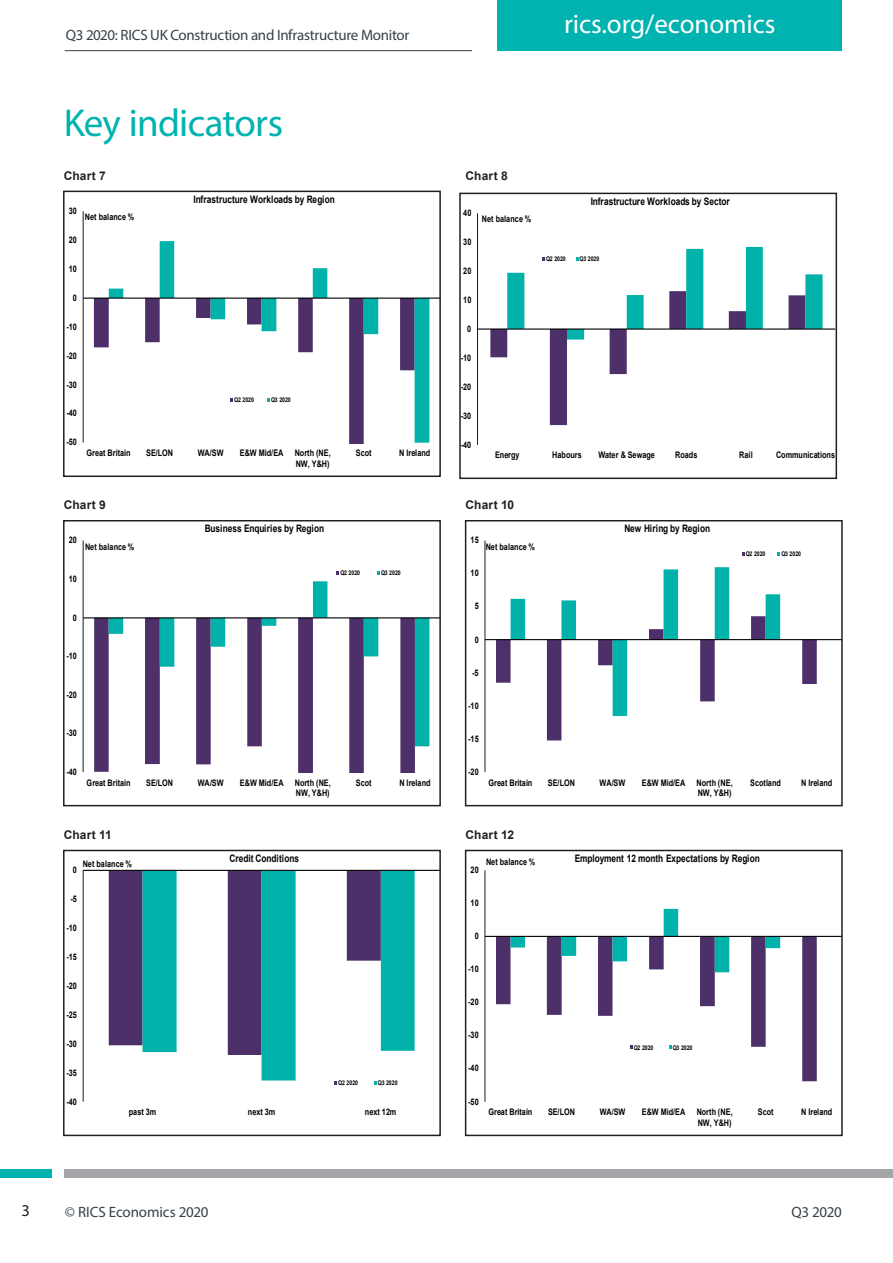
<style>
.page{position:relative;width:893px;height:1263px;background:#fff}
.page>*{position:absolute;margin:0;border:0;box-sizing:border-box;transform-origin:0 0}
.Main_Header{font:39px "Myriad Pro";letter-spacing:-.02em;color:#00b3b0}
.t1{font:27px "Myriad Pro";letter-spacing:-.005em;color:#fff}
.t2{font:16.5px "Myriad Pro";color:#231f20}
.t3{font:15px "Myriad Pro";letter-spacing:-.02em;color:#36414a}
.Chart_description_te{font:700 12px "Arial";letter-spacing:.01em;color:#231f20}
.t4{font:700 10.35px "Arial";letter-spacing:.005em;color:#000;scale:.8 1}
.t5{font:700 10.35px "Arial";letter-spacing:-.015em;color:#000;scale:.81 1}
.t6{font:700 10.35px "Arial";letter-spacing:.005em;color:#000;scale:.81 1}
.t7{font:700 10.35px "Arial";letter-spacing:-.015em;color:#000;scale:.8 1}
.t8{font:700 9px/10.4px "Arial";letter-spacing:.01em;color:#000;text-align:right;scale:.8 1}
.t9{font:700 9px/10.4px "Arial";letter-spacing:.01em;color:#000;text-align:right;scale:.81 1}
.t10{font:700 6.45px "Arial";letter-spacing:-.005em;color:#000;scale:.8 1}
.t11{font:700 6.45px "Arial";letter-spacing:-.005em;color:#000;scale:.81 1}
</style>
<div class="page">
<div style="left:497px;top:0;width:345px;height:51px;background:#00b3b0"></div>
<hr style="left:65px;top:50px;width:407px;height:1px;background:#36414a">
<div style="left:0;top:1169px;width:51px;height:9px;background:#00b3b0"></div>
<div style="left:64px;top:1169px;width:829px;height:9px;background:#a4a5a9"></div>
<svg style="left:94px;top:299px;width:15px;height:49px"></svg>
<svg style="left:109px;top:241px;width:320px;height:202px"></svg>
<hr style="left:83px;top:211px;width:1px;height:231px;background:#000">
<hr style="left:83px;top:298px;width:357px;height:1px;background:#000">
<div style="left:63px;top:191px;width:378px;height:286px;border:2px solid #231f20"></div>
<div style="left:109px;top:871px;width:34px;height:181px;background:#4d3069"></div>
<svg style="left:143px;top:871px;width:272px;height:209px"></svg>
<hr style="left:83px;top:870px;width:1px;height:232px;background:#000">
<hr style="left:83px;top:870px;width:357px;height:1px;background:#000">
<svg style="left:374px;top:1081px;width:3px;height:4px"></svg>
<div style="left:63px;top:850px;width:378px;height:286px;border:2px solid #231f20"></div>
<svg style="left:94px;top:619px;width:321px;height:153px"></svg>
<svg style="left:109px;top:581px;width:320px;height:165px"></svg>
<hr style="left:83px;top:540px;width:1px;height:232px;background:#000">
<hr style="left:83px;top:618px;width:357px;height:1px;background:#000">
<div style="left:63px;top:520px;width:378px;height:286px;border:2px solid #231f20"></div>
<hr style="left:477px;top:213px;width:1px;height:232px;background:#000">
<hr style="left:477px;top:329px;width:358px;height:1px;background:#000">
<svg style="left:490px;top:247px;width:333px;height:178px"></svg>
<div style="left:459px;top:193px;width:378px;height:286px;border:2px solid #231f20"></div>
<svg style="left:496px;top:937px;width:321px;height:144px"></svg>
<svg style="left:510px;top:909px;width:270px;height:63px"></svg>
<hr style="left:485px;top:870px;width:1px;height:232px;background:#000">
<hr style="left:485px;top:936px;width:357px;height:1px;background:#000">
<div style="left:465px;top:850px;width:378px;height:286px;border:2px solid #231f20"></div>
<svg style="left:496px;top:567px;width:321px;height:173px"></svg>
<hr style="left:485px;top:541px;width:1px;height:231px;background:#000">
<hr style="left:485px;top:639px;width:357px;height:1px;background:#000">
<div style="left:465px;top:520px;width:378px;height:286px;border:2px solid #231f20"></div>
<h3 class="t2" style="left:21px;top:1200px;width:10px">3</h3>
<h3 class="t3" style="left:66px;top:25px;width:345px">Q3 2020: RICS UK Construction and Infrastructure Monitor</h3>
<h2 class="t1" style="left:564px;top:7px;width:213px">rics.org/economics</h2>
<p class="Main_Header" style="left:64px;top:98px;width:221px">Key indicators</p>
<p class="Chart_description_te" style="left:64px;top:167px;width:44px">Chart 7</p>
<p class="Chart_description_te" style="left:466px;top:167px;width:44px">Chart 8</p>
<p class="t8" style="left:69px;top:206px;width:12px">30</p>
<p class="t8" style="left:85px;top:212px;width:63px">Net balance %</p>
<p class="t4" style="left:194px;top:192px;width:178px">Infrastructure Workloads by Region</p>
<p class="t8" style="left:463px;top:208px;width:12px">40</p>
<p class="t8" style="left:482px;top:214px;width:63px">Net balance %</p>
<p class="t4" style="left:591px;top:194px;width:175px">Infrastructure Workloads by Sector</p>
<p class="t8" style="left:69px;top:235px;width:12px">20</p>
<p class="t8" style="left:463px;top:237px;width:12px">30</p>
<p class="t10" style="left:546px;top:254px;width:26px">Q2 2020</p>
<p class="t10" style="left:580px;top:254px;width:26px">Q3 2020</p>
<p class="t8" style="left:69px;top:264px;width:12px">10</p>
<p class="t8" style="left:463px;top:266px;width:12px">20</p>
<p class="t8" style="left:73px;top:292px;width:7px">0</p>
<p class="t8" style="left:463px;top:295px;width:12px">10</p>
<p class="t8" style="left:66px;top:321px;width:15px">-10</p>
<p class="t8" style="left:467px;top:324px;width:7px">0</p>
<p class="t8" style="left:66px;top:350px;width:15px">-20</p>
<p class="t8" style="left:461px;top:352px;width:15px">-10</p>
<p class="t8" style="left:66px;top:379px;width:15px">-30</p>
<p class="t8" style="left:461px;top:381px;width:15px">-20</p>
<p class="t10" style="left:234px;top:395px;width:26px">Q2 2020</p>
<p class="t10" style="left:271px;top:395px;width:26px">Q3 2020</p>
<p class="t8" style="left:66px;top:408px;width:15px">-40</p>
<p class="t8" style="left:461px;top:410px;width:15px">-30</p>
<p class="t8" style="left:66px;top:437px;width:15px">-50</p>
<p class="t8" style="left:87px;top:448px;width:56px">Great Britain</p>
<p class="t8" style="left:146px;top:448px;width:35px">SE/LON</p>
<p class="t8" style="left:198px;top:448px;width:34px">WA/SW</p>
<p class="t8" style="left:240px;top:448px;width:115px">E&amp;W Mid/EA North (NE,<br>NW, Y&amp;H)</p>
<p class="t8" style="left:356px;top:448px;width:21px">Scot</p>
<p class="t8" style="left:399px;top:448px;width:41px">N Ireland</p>
<p class="t8" style="left:461px;top:439px;width:15px">-40</p>
<p class="t8" style="left:495px;top:450px;width:32px">Energy</p>
<p class="t8" style="left:552px;top:450px;width:38px">Habours</p>
<p class="t8" style="left:598px;top:450px;width:72px">Water &amp; Sewage</p>
<p class="t8" style="left:675px;top:450px;width:29px">Roads</p>
<p class="t8" style="left:739px;top:450px;width:18px">Rail</p>
<p class="t8" style="left:776px;top:450px;width:75px">Communications</p>
<p class="Chart_description_te" style="left:64px;top:497px;width:44px">Chart 9</p>
<p class="Chart_description_te" style="left:466px;top:497px;width:50px">Chart 10</p>
<p class="t6" style="left:205px;top:521px;width:149px">Business Enquiries by Region</p>
<p class="t7" style="left:625px;top:521px;width:108px">New Hiring by Region</p>
<p class="t9" style="left:69px;top:535px;width:12px">20</p>
<p class="t9" style="left:85px;top:541px;width:62px">Net balance %</p>
<p class="t8" style="left:471px;top:535px;width:12px">15</p>
<p class="t8" style="left:486px;top:542px;width:63px">Net balance %</p>
<p class="t10" style="left:746px;top:549px;width:26px">Q2 2020</p>
<p class="t10" style="left:781px;top:549px;width:26px">Q3 2020</p>
<p class="t9" style="left:69px;top:574px;width:12px">10</p>
<p class="t11" style="left:340px;top:568px;width:26px">Q2 2020</p>
<p class="t11" style="left:381px;top:568px;width:26px">Q3 2020</p>
<p class="t8" style="left:471px;top:568px;width:12px">10</p>
<p class="t8" style="left:475px;top:601px;width:7px">5</p>
<p class="t9" style="left:73px;top:612px;width:6px">0</p>
<p class="t8" style="left:475px;top:634px;width:7px">0</p>
<p class="t9" style="left:66px;top:651px;width:14px">-10</p>
<p class="t8" style="left:472px;top:667px;width:9px">-5</p>
<p class="t9" style="left:66px;top:689px;width:14px">-20</p>
<p class="t8" style="left:468px;top:700px;width:15px">-10</p>
<p class="t9" style="left:66px;top:728px;width:14px">-30</p>
<p class="t8" style="left:468px;top:733px;width:15px">-15</p>
<p class="t9" style="left:66px;top:766px;width:14px">-40</p>
<p class="t8" style="left:468px;top:766px;width:15px">-20</p>
<p class="t9" style="left:87px;top:777px;width:56px">Great Britain</p>
<p class="t9" style="left:146px;top:777px;width:35px">SE/LON</p>
<p class="t9" style="left:198px;top:777px;width:33px">WA/SW</p>
<p class="t9" style="left:240px;top:777px;width:114px">E&amp;W Mid/EA North (NE,<br>NW, Y&amp;H)</p>
<p class="t9" style="left:356px;top:777px;width:21px">Scot</p>
<p class="t9" style="left:399px;top:777px;width:40px">N Ireland</p>
<p class="t8" style="left:488px;top:777px;width:56px">Great Britain</p>
<p class="t8" style="left:548px;top:777px;width:35px">SE/LON</p>
<p class="t8" style="left:600px;top:777px;width:34px">WA/SW</p>
<p class="t8" style="left:642px;top:777px;width:115px">E&amp;W Mid/EA North (NE,<br>NW, Y&amp;H)</p>
<p class="t8" style="left:750px;top:777px;width:40px">Scotland</p>
<p class="t8" style="left:801px;top:777px;width:40px">N Ireland</p>
<p class="Chart_description_te" style="left:64px;top:826px;width:50px">Chart 11</p>
<p class="Chart_description_te" style="left:466px;top:826px;width:50px">Chart 12</p>
<p class="t8" style="left:83px;top:859px;width:63px">Net balance %</p>
<p class="t8" style="left:73px;top:865px;width:7px">0</p>
<p class="t4" style="left:229px;top:851px;width:89px">Credit Conditions</p>
<p class="t9" style="left:471px;top:865px;width:12px">20</p>
<p class="t9" style="left:486px;top:856px;width:62px">Net balance %</p>
<p class="t5" style="left:575px;top:851px;width:230px">Employment 12 month Expectations by Region</p>
<p class="t8" style="left:70px;top:894px;width:9px">-5</p>
<p class="t9" style="left:471px;top:898px;width:12px">10</p>
<p class="t8" style="left:66px;top:923px;width:15px">-10</p>
<p class="t9" style="left:475px;top:931px;width:6px">0</p>
<p class="t8" style="left:66px;top:952px;width:15px">-15</p>
<p class="t9" style="left:468px;top:964px;width:14px">-10</p>
<p class="t8" style="left:66px;top:980px;width:15px">-20</p>
<p class="t9" style="left:468px;top:997px;width:14px">-20</p>
<p class="t8" style="left:66px;top:1009px;width:15px">-25</p>
<p class="t8" style="left:66px;top:1038px;width:15px">-30</p>
<p class="t9" style="left:468px;top:1030px;width:14px">-30</p>
<p class="t11" style="left:634px;top:1043px;width:26px">Q2 2020</p>
<p class="t11" style="left:673px;top:1043px;width:26px">Q3 2020</p>
<p class="t8" style="left:66px;top:1067px;width:15px">-35</p>
<p class="t9" style="left:468px;top:1063px;width:14px">-40</p>
<p class="t10" style="left:338px;top:1078px;width:26px">Q2 2020</p>
<p class="t10" style="left:378px;top:1078px;width:26px">Q3 2020</p>
<p class="t8" style="left:66px;top:1096px;width:15px">-40</p>
<p class="t9" style="left:468px;top:1096px;width:14px">-50</p>
<p class="t8" style="left:129px;top:1107px;width:36px">past 3m</p>
<p class="t8" style="left:248px;top:1107px;width:36px">next 3m</p>
<p class="t8" style="left:365px;top:1107px;width:41px">next 12m</p>
<p class="t9" style="left:488px;top:1107px;width:56px">Great Britain</p>
<p class="t9" style="left:548px;top:1107px;width:35px">SE/LON</p>
<p class="t9" style="left:600px;top:1107px;width:33px">WA/SW</p>
<p class="t9" style="left:642px;top:1107px;width:114px">E&amp;W Mid/EA North (NE,<br>NW, Y&amp;H)</p>
<p class="t9" style="left:758px;top:1107px;width:21px">Scot</p>
<p class="t9" style="left:801px;top:1107px;width:40px">N Ireland</p>
<h3 class="t3" style="left:65px;top:1202px;width:145px">© RICS Economics 2020</h3>
<h3 class="t3" style="left:791px;top:1202px;width:52px">Q3 2020</h3>
</div>
